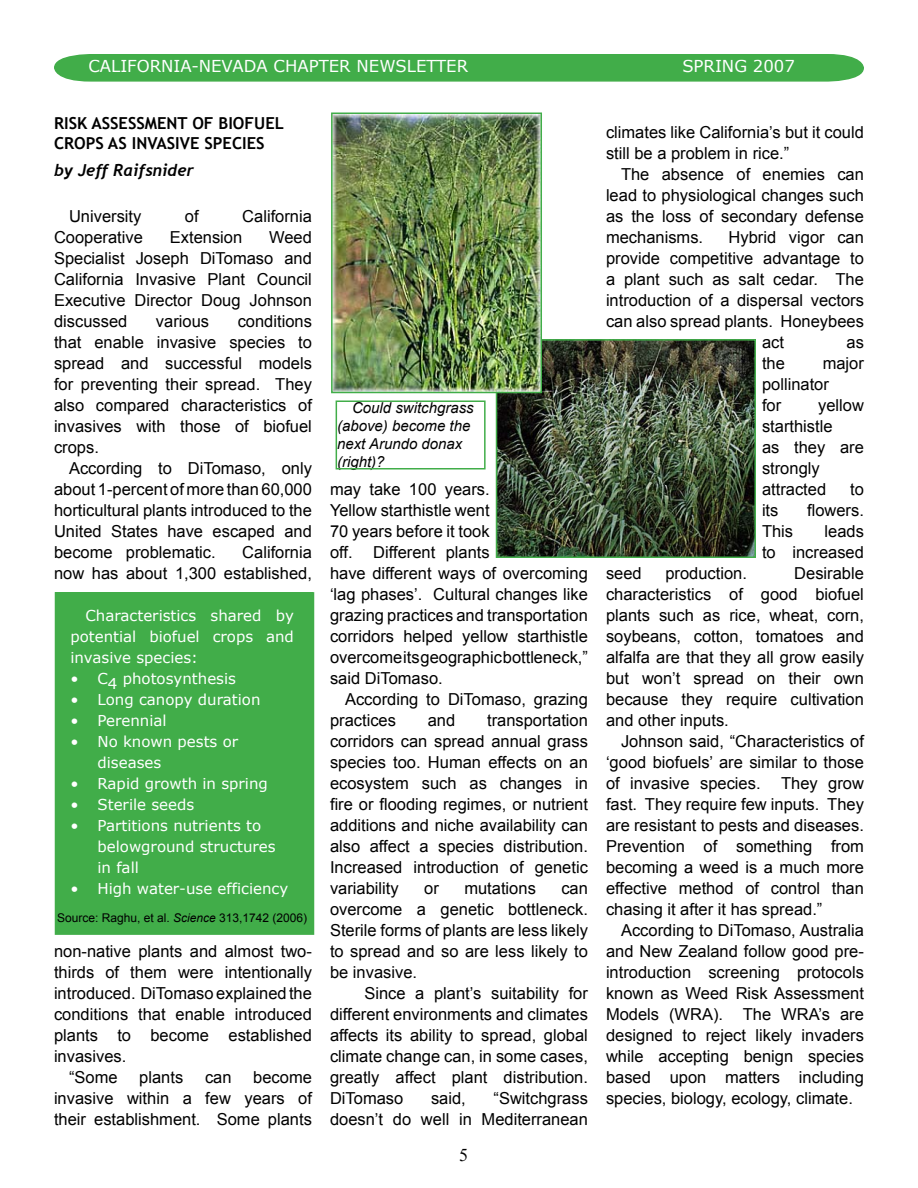
<style>
.page{position:relative;width:918px;height:1188px;background:#fff}
.page>*{position:absolute;margin:0;border:0;box-sizing:border-box;transform-origin:0 0}
.t1{font:16.5px/21px "Arial";color:#000;text-align:justify}
.t2{font:700 16.5px/19.8px "Trebuchet MS";color:#000}
.t3{font:16.5px "Verdana";color:#fff}
.t4{font:italic 700 16.5px "Trebuchet";color:#000}
.t5{font:15px/21px "Verdana";color:#fff;text-align:justify}
.t6{font:italic 15px/18px "Arial";color:#000}
.t7{font:12px "Arial";color:#000}
.s1{font-style:italic}
</style>
<div class="page">
<svg style="left:54px;top:54px;width:810px;height:28px;background:#51b358"></svg>
<div style="left:88px;top:59px;width:739px;height:18px;background:#41ad49"></div>
<div style="left:87px;top:58px;width:741px;height:19px;border:2px solid #41ad49"></div>
<img style="left:499px;top:342px;width:254px;height:213px">
<div style="left:496px;top:339px;width:260px;height:219px;border:2px solid #41ad49"></div>
<img style="left:334px;top:115px;width:205px;height:275px">
<div style="left:331px;top:112px;width:211px;height:281px;border:2px solid #41ad49"></div>
<div style="left:336px;top:400px;width:150px;height:70px;border:2px solid #41ad49"></div>
<div style="left:56px;top:593px;width:258px;height:341px;background:#41ad49"></div>
<div style="left:55px;top:592px;width:259px;height:343px;border:2px solid #41ad49"></div>
<p class="t3" style="left:88px;top:56px;width:381px">california-nevada chapter newsletter</p>
<p class="t3" style="left:682px;top:56px;width:114px">spring 2007</p>
<p class="t2" style="left:54px;top:113px;width:231px">RISK ASSESSMENT OF BIOFUEL<br>CROPS AS INVASIVE SPECIES</p>
<p class="t4" style="left:54px;top:160px;width:141px">by Jeff Raifsnider</p>
<p class="t1" style="left:69px;top:206px;width:74px">University</p>
<p class="t1" style="left:185px;top:206px;width:15px">of</p>
<p class="t1" style="left:242px;top:206px;width:71px">California</p>
<p class="t1" style="left:54px;top:227px;width:90px">Cooperative</p>
<p class="t1" style="left:170px;top:227px;width:74px">Extension</p>
<p class="t1" style="left:54px;top:227px;width:259px;text-indent:215px">Weed Specialist Joseph DiTomaso and California Invasive Plant Council Executive Director Doug Johnson discussed</p>
<p class="t1" style="left:54px;top:311px;width:260px;text-indent:184px">conditions that enable invasive species to spread and successful models for preventing their spread. They also compared characteristics of invasives with those of biofuel crops.</p>
<p class="t1" style="left:54px;top:458px;width:259px;text-indent:15px">According to DiTomaso, only about 1-percent of more than 60,000 horticultural plants introduced to the United States have escaped and become problematic.</p>
<p class="t1" style="left:156px;top:311px;width:55px">various</p>
<p class="t1" style="left:54px;top:542px;width:259px;text-align:right">California<br>now has about 1,300 established,</p>
<p class="t5" style="left:86px;top:605px;width:210px">Characteristics shared by</p>
<p class="t5" style="left:70px;top:626px;width:225px">potential biofuel crops and</p>
<p class="t5" style="left:70px;top:647px;width:129px">invasive species:</p>
<p class="t5" style="left:98px;top:668px;width:140px">C4 photosynthesis</p>
<p class="t5" style="left:97px;top:689px;width:165px">Long canopy duration</p>
<p class="t5" style="left:97px;top:710px;width:71px">Perennial</p>
<p class="t5" style="left:97px;top:731px;width:142px">N o known pests or</p>
<p class="t5" style="left:98px;top:752px;width:65px">diseases</p>
<p class="t5" style="left:98px;top:773px;width:172px">Rapid growth in spring</p>
<p class="t5" style="left:98px;top:794px;width:98px">Sterile seeds</p>
<p class="t5" style="left:98px;top:815px;width:165px">Partitions nutrients to</p>
<p class="t5" style="left:98px;top:836px;width:180px">belowground structures</p>
<p class="t5" style="left:98px;top:857px;width:43px">in fall</p>
<p class="t5" style="left:98px;top:878px;width:192px">H igh water-use efficiency</p>
<p class="t5" style="left:70px;top:668px;width:10px">• • • •</p>
<p class="t5" style="left:70px;top:773px;width:10px">• • •</p>
<p class="t5" style="left:70px;top:878px;width:10px">•</p>
<p class="t7" style="left:57px;top:910px;width:252px">Source: Raghu, et al. <span class="s1">Science</span> 313,1742 (2006)</p>
<p class="t1" style="left:54px;top:941px;width:259px">non-native plants and almost two-</p>
<p class="t1" style="left:54px;top:962px;width:259px">thirds of them were intentionally</p>
<p class="t1" style="left:54px;top:983px;width:259px">introduced. DiTomaso explained the</p>
<p class="t1" style="left:54px;top:1004px;width:259px">conditions that enable introduced</p>
<p class="t1" style="left:54px;top:1025px;width:259px">plants to become established</p>
<p class="t1" style="left:54px;top:1046px;width:74px">invasives.</p>
<p class="t1" style="left:69px;top:1067px;width:50px">“Some</p>
<p class="t1" style="left:139px;top:1067px;width:46px">plants</p>
<p class="t1" style="left:205px;top:1067px;width:28px">can</p>
<p class="t1" style="left:54px;top:1067px;width:259px;text-indent:199px">become invasive within a few years of their establishment. Some plants</p>
<p class="t6" style="left:337px;top:399px;width:138px;text-indent:15px">Could switchgrass (above) become the next Arundo donax (right)?</p>
<p class="t1" style="left:330px;top:479px;width:161px">may take 100 years.<br>Yellow starthistle went 70 years before it took off.</p>
<p class="t1" style="left:330px;top:542px;width:259px;text-align:left;text-indent:43px">Different plants<br>have different ways of overcoming ‘lag phases’. Cultural changes like grazing practices and transportation corridors helped yellow starthistle overcome its geographic bottleneck,” said DiTomaso.</p>
<p class="t1" style="left:330px;top:689px;width:259px;text-indent:15px">According to DiTomaso, grazing practices</p>
<p class="t1" style="left:330px;top:710px;width:259px;text-indent:157px">transportation corridors can spread annual grass species too. Human effects on an ecosystem such as changes in fire or flooding regimes, or nutrient additions and niche availability can also affect a species distribution.<br>Increased introduction of genetic variability</p>
<p class="t1" style="left:428px;top:710px;width:29px">and</p>
<p class="t1" style="left:424px;top:878px;width:16px">or</p>
<p class="t1" style="left:464px;top:878px;width:73px">mutations</p>
<p class="t1" style="left:330px;top:878px;width:260px;text-indent:231px">can overcome a genetic bottleneck.<br>Sterile forms of plants are less likely to spread and so are less likely to be invasive.</p>
<p class="t1" style="left:330px;top:983px;width:259px;text-indent:34px">Since a plant’s suitability for different environments and climates affects its ability to spread, global climate change can, in some cases, greatly affect plant distribution.<br>DiTomaso</p>
<p class="t1" style="left:330px;top:1088px;width:259px;text-align:right">“Switchgrass<br>doesn’t do well in Mediterranean</p>
<p class="t1" style="left:431px;top:1088px;width:36px">said,</p>
<p class="t1" style="left:606px;top:122px;width:259px">climates like California’s but it could still be a problem in rice.”</p>
<p class="t1" style="left:606px;top:164px;width:259px;text-indent:15px">The absence of enemies can lead to physiological changes such as the loss of secondary defense mechanisms.</p>
<p class="t1" style="left:729px;top:227px;width:137px">Hybrid vigor can</p>
<p class="t1" style="left:606px;top:248px;width:260px">provide competitive advantage to</p>
<p class="t1" style="left:606px;top:269px;width:259px">a plant such as salt cedar. The</p>
<p class="t1" style="left:606px;top:290px;width:260px">introduction of a dispersal vectors</p>
<p class="t1" style="left:606px;top:311px;width:259px">can also spread plants. Honeybees</p>
<p class="t1" style="left:762px;top:332px;width:24px">act</p>
<p class="t1" style="left:847px;top:332px;width:19px">as</p>
<p class="t1" style="left:762px;top:353px;width:24px">the</p>
<p class="t1" style="left:762px;top:353px;width:103px;text-align:left;text-indent:61px">major pollinator<br>for</p>
<p class="t1" style="left:762px;top:395px;width:103px;text-align:left;text-indent:56px">yellow starthistle<br>as they are strongly attracted</p>
<p class="t1" style="left:850px;top:479px;width:15px">to</p>
<p class="t1" style="left:762px;top:500px;width:18px">its</p>
<p class="t1" style="left:807px;top:500px;width:58px">flowers.</p>
<p class="t1" style="left:762px;top:521px;width:33px">This</p>
<p class="t1" style="left:762px;top:521px;width:103px;text-align:right">leads<br>to increased</p>
<p class="t1" style="left:606px;top:563px;width:260px;text-indent:188px">Desirable characteristics of good biofuel plants such as rice, wheat, corn, soybeans, cotton, tomatoes and alfalfa are that they all grow easily but won’t spread on their own because they require cultivation and other inputs.</p>
<p class="t1" style="left:606px;top:731px;width:260px;text-indent:15px">Johnson said, “Characteristics of ‘good biofuels’ are similar to those of invasive species. They grow fast. They require few inputs. They are resistant to pests and diseases.<br>Prevention of something from becoming a weed is a much more effective method of control than chasing it after it has spread.”</p>
<p class="t1" style="left:606px;top:920px;width:259px;text-indent:15px">According to DiTomaso, Australia and New Zealand follow good pre&shy;introduction screening protocols known as Weed Risk Assessment Models (WRA). The WRA’s are designed to reject likely invaders while accepting benign species based upon matters including species, biology, ecology, climate.</p>
<p class="t1" style="left:606px;top:563px;width:37px">seed</p>
<p class="t1" style="left:665px;top:563px;width:83px">production.</p>
</div>
